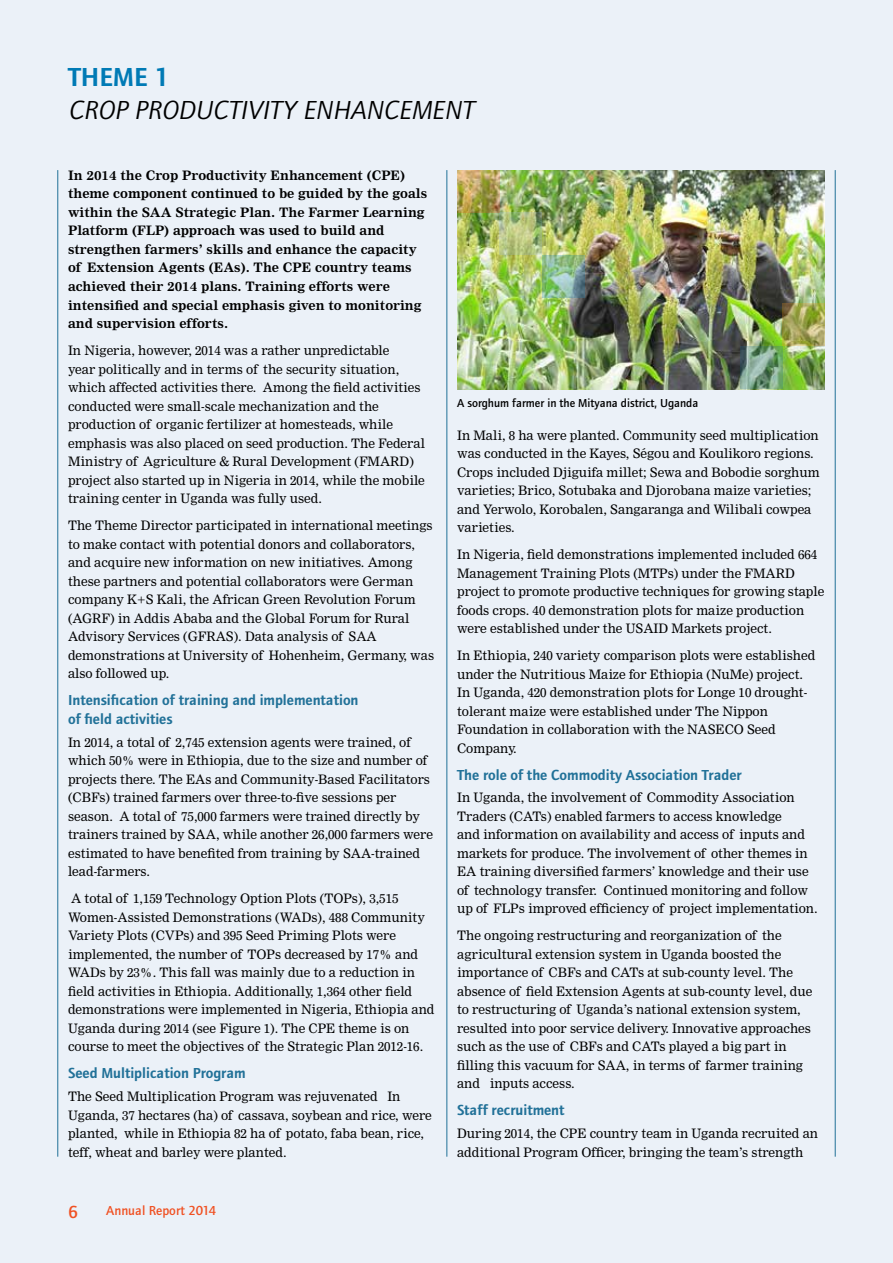
<style>
.page{position:relative;width:893px;height:1263px;background:#ebf1f8}
.page>*{position:absolute;margin:0;border:0;box-sizing:border-box;transform-origin:0 0}
.t1{font:italic 27px "Foundry Journal";color:#000}
.t2{font:600 27px "Foundry Journal";color:#007ab5}
.t3{font:500 18px "Foundry Journal";color:#f05123}
.t4{font:600 15px/18.5px "Foundry Journal";color:#217198}
.t5{font:500 13.5px "Foundry Journal";color:#f05123}
.t6{font:12.75px/18.5px "Nimrod";color:#000}
.t7{font:700 12.75px/18.5px "Nimrod";color:#000}
.t8{font:500 12px "Foundry Journal";color:#000}
</style>
<div class="page">
<hr style="left:57px;top:170px;width:1px;height:987px;background:#217198">
<hr style="left:835px;top:170px;width:1px;height:987px;background:#217198">
<hr style="left:446px;top:170px;width:1px;height:987px;background:#217198">
<img style="left:457px;top:170px;width:368px;height:219px">
<svg style="left:500px;top:213px;width:42px;height:42px;background:#b0c080"></svg>
<svg style="left:542px;top:255px;width:43px;height:43px;background:#88b592"></svg>
<img style="left:457px;top:170px;width:43px;height:43px">
<svg style="left:740px;top:347px;width:42px;height:42px;background:#789e84"></svg>
<svg style="left:782px;top:304px;width:43px;height:42px;background:#a1a255"></svg>
<h1 class="t2" style="left:68px;top:62px;width:103px">THEME 1</h1>
<h1 class="t1" style="left:68px;top:95px;width:407px">CROP PRODUCTIVITY ENHANCEMENT</h1>
<p class="t7" style="left:68px;top:166px;width:361px">In 2014 the Crop Productivity Enhancement (CPE) theme component continued to be guided by the goals within the SAA Strategic Plan. The Farmer Learning Platform (FLP) approach was used to build and strengthen farmers’ skills and enhance the capacity of Extension Agents (EAs). The CPE country teams achieved their 2014 plans. Training efforts were intensified and special emphasis given to monitoring and supervision efforts.</p>
<p class="t6" style="left:68px;top:341px;width:358px">In Nigeria, however, 2014 was a rather unpredictable<br>year politically and in terms of the security situation, which affected activities there. Among the field activities conducted were small-scale mechanization and the production of organic fertilizer at homesteads, while emphasis was also placed on seed production. The Federal Ministry of Agriculture &amp; Rural Development (FMARD) project also started up in Nigeria in 2014, while the mobile training center in Uganda was fully used.</p>
<p class="t6" style="left:68px;top:516px;width:368px">The Theme Director participated in international meetings to make contact with potential donors and collaborators, and acquire new information on new initiatives. Among these partners and potential collaborators were German company K+S Kali, the African Green Revolution Forum (AGRF) in Addis Ababa and the Global Forum for Rural Advisory Services (GFRAS). Data analysis of SAA demonstrations at University of Hohenheim, Germany, was also followed up.</p>
<p class="t4" style="left:68px;top:691px;width:292px">Intensification of training and implementation of field activities</p>
<p class="t6" style="left:68px;top:733px;width:366px">In 2014, a total of 2,745 extension agents were trained, of which 50% were in Ethiopia, due to the size and number of projects there. The EAs and Community-Based Facilitators (CBFs) trained farmers over three-to-five sessions per season. A total of 75,000 farmers were trained directly by trainers trained by SAA, while another 26,000 farmers were estimated to have benefited from training by SAA-trained lead-farmers.</p>
<p class="t6" style="left:68px;top:889px;width:368px">A total of 1,159 Technology Option Plots (TOPs), 3,515<br>Women-Assisted Demonstrations (WADs), 488 Community Variety Plots (CVPs) and 395 Seed Priming Plots were implemented, the number of TOPs decreased by 17% and WADs by 23%. This fall was mainly due to a reduction in field activities in Ethiopia. Additionally, 1,364 other field demonstrations were implemented in Nigeria, Ethiopia and Uganda during 2014 (see Figure 1). The CPE theme is on course to meet the objectives of the Strategic Plan 2012-16.</p>
<p class="t4" style="left:68px;top:1064px;width:179px">Seed Multiplication Program</p>
<p class="t6" style="left:68px;top:1087px;width:365px">The Seed Multiplication Program was rejuvenated In Uganda, 37 hectares (ha) of cassava, soybean and rice, were planted, while in Ethiopia 82 ha of potato, faba bean, rice, teff, wheat and barley were planted.</p>
<h2 class="t3" style="left:68px;top:1202px;width:11px">6</h2>
<p class="t5" style="left:106px;top:1203px;width:111px">Annual Report 2014</p>
<p class="t8" style="left:457px;top:396px;width:243px">A sorghum farmer in the Mityana district, Uganda</p>
<p class="t6" style="left:457px;top:426px;width:364px">In Mali, 8 ha were planted. Community seed multiplication was conducted in the Kayes, Ségou and Koulikoro regions.<br>Crops included Djiguifa millet; Sewa and Bobodie sorghum varieties; Brico, Sotubaka and Djorobana maize varieties; and Yerwolo, Korobalen, Sangaranga and Wilibali cowpea varieties.</p>
<p class="t6" style="left:457px;top:545px;width:369px">In Nigeria, field demonstrations implemented included 664<br>Management Training Plots (MTPs) under the FMARD project to promote productive techniques for growing staple foods crops. 40 demonstration plots for maize production were established under the USAID Markets project.</p>
<p class="t6" style="left:457px;top:646px;width:360px">In Ethiopia, 240 variety comparison plots were established under the Nutritious Maize for Ethiopia (NuMe) project.<br>In Uganda, 420 demonstration plots for Longe 10 drought&shy;tolerant maize were established under The Nippon Foundation in collaboration with the NASECO Seed Company.</p>
<p class="t4" style="left:457px;top:765px;width:286px">The role of the Commodity Association Trader</p>
<p class="t6" style="left:457px;top:789px;width:362px">In Uganda, the involvement of Commodity Association Traders (CATs) enabled farmers to access knowledge<br>and information on availability and access of inputs and markets for produce. The involvement of other themes in EA training diversified farmers’ knowledge and their use of technology transfer. Continued monitoring and follow up of FLPs improved efficiency of project implementation.</p>
<p class="t6" style="left:457px;top:927px;width:357px">The ongoing restructuring and reorganization of the agricultural extension system in Uganda boosted the importance of CBFs and CATs at sub-county level. The absence of field Extension Agents at sub-county level, due to restructuring of Uganda’s national extension system, resulted into poor service delivery. Innovative approaches such as the use of CBFs and CATs played a big part in filling this vacuum for SAA, in terms of farmer training and inputs access.</p>
<p class="t4" style="left:457px;top:1101px;width:109px">Staff recruitment</p>
<p class="t6" style="left:457px;top:1124px;width:362px">During 2014, the CPE country team in Uganda recruited an additional Program Officer, bringing the team’s strength</p>
</div>
